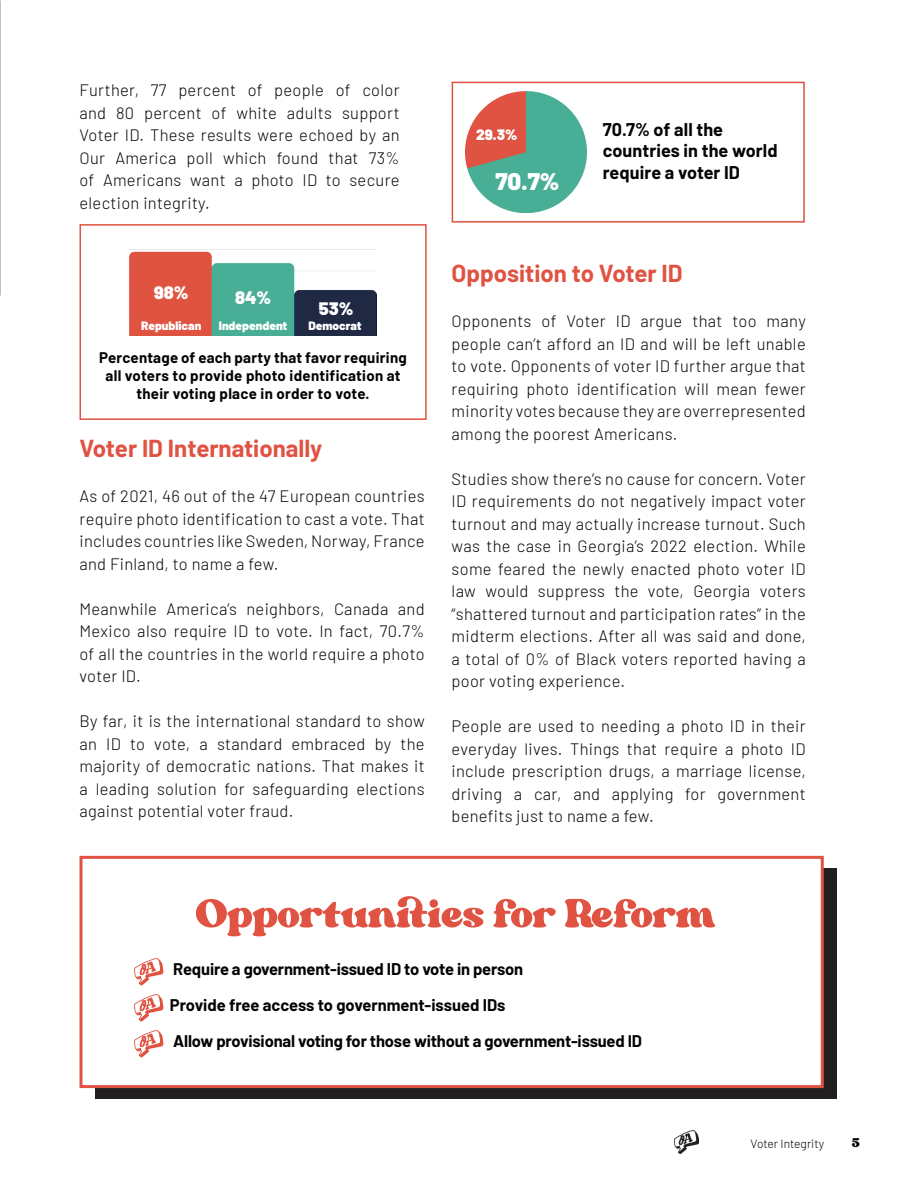
<style>
.page{position:relative;width:918px;height:1188px;background:#fff}
.page>*{position:absolute;margin:0;border:0;box-sizing:border-box;transform-origin:0 0}
.t1{font:57px "Margin";color:#e05241}
.t2{font:700 24px "Barlow";color:#e05241}
.t3{font:900 24px "Barlow";color:#fff}
.t4{font:700 18px/21.6px "Barlow";letter-spacing:.005em;color:#040503}
.t5{font:900 18px "Barlow";color:#fff}
.t6{font:18px "Margin";color:#000}
.t7{font:300 16.5px/22.5px "Barlow";letter-spacing:.02em;color:#040503;text-align:justify}
.t8{font:700 16.5px "Barlow";letter-spacing:-.01em;color:#040503}
.t9{font:700 15px/18px "Barlow";letter-spacing:.02em;color:#040503;text-align:center}
.t10{font:900 15px "Barlow";color:#fff}
.t11{font:900 12px "Barlow";color:#fff}
.t12{font:300 12px "Barlow";color:#000}
</style>
<div class="page">
<img style="left:674px;top:1130px;width:25px;height:24px">
<img style="left:130px;top:249px;width:246px;height:86px">
<div style="left:80px;top:224px;width:347px;height:196px;border:2px solid #de5240"></div>
<div style="left:96px;top:869px;width:741px;height:230px;background:#231f20"></div>
<div style="left:80px;top:856px;width:744px;height:232px;background:#fff;border:3px solid #e05241"></div>
<svg style="left:134px;top:958px;width:29px;height:28px"></svg>
<svg style="left:134px;top:994px;width:29px;height:28px"></svg>
<svg style="left:134px;top:1030px;width:29px;height:28px"></svg>
<div style="left:452px;top:82px;width:353px;height:141px;border:2px solid #de5240"></div>
<img style="left:465px;top:91px;width:121px;height:121px">
<p class="t7" style="left:80px;top:78px;width:322px">Further, 77 percent of people of color and 80 percent of white adults support Voter ID. These results were echoed by an Our America poll which found that 73% of Americans want a photo ID to secure election integrity.</p>
<p class="t5" style="left:154px;top:279px;width:36px">98%</p>
<p class="t5" style="left:235px;top:284px;width:38px">84%</p>
<p class="t5" style="left:319px;top:295px;width:36px">53%</p>
<p class="t11" style="left:141px;top:317px;width:62px">Republican</p>
<p class="t11" style="left:219px;top:317px;width:70px">Independent</p>
<p class="t11" style="left:308px;top:317px;width:55px">Democrat</p>
<p class="t9" style="left:99px;top:347px;width:309px">Percentage of each party that favor requiring all voters to provide photo identification at their voting place in order to vote.</p>
<p class="t2" style="left:80px;top:431px;width:244px">Voter ID Internationally</p>
<p class="t7" style="left:80px;top:484px;width:347px">As of 2021, 46 out of the 47 European countries require photo identification to cast a vote. That includes countries like Sweden, Norway, France and Finland, to name a few.</p>
<p class="t7" style="left:80px;top:596px;width:347px">Meanwhile America’s neighbors, Canada and Mexico also require ID to vote. In fact, 70.7% of all the countries in the world require a photo voter ID.</p>
<p class="t7" style="left:80px;top:709px;width:347px">By far, it is the international standard to show an ID to vote, a standard embraced by the majority of democratic nations. That makes it a leading solution for safeguarding elections against potential voter fraud.</p>
<p class="t10" style="left:476px;top:123px;width:43px">29.3%</p>
<p class="t3" style="left:495px;top:163px;width:66px">70.7%</p>
<p class="t4" style="left:603px;top:117px;width:176px">70.7% of all the countries in the world require a voter ID</p>
<p class="t2" style="left:452px;top:256px;width:232px">Opposition to Voter ID</p>
<p class="t7" style="left:452px;top:309px;width:356px">Opponents of Voter ID argue that too many people can’t afford an ID and will be left unable to vote. Opponents of voter ID further argue that requiring photo identification will mean fewer minority votes because they are overrepresented among the poorest Americans.</p>
<p class="t7" style="left:452px;top:466px;width:356px">Studies show there’s no cause for concern. Voter ID requirements do not negatively impact voter turnout and may actually increase turnout. Such was the case in Georgia’s 2022 election. While some feared the newly enacted photo voter ID law would suppress the vote, Georgia voters “shattered turnout and participation rates” in the midterm elections. After all was said and done, a total of 0% of Black voters reported having a poor voting experience.</p>
<p class="t7" style="left:452px;top:714px;width:356px">People are used to needing a photo ID in their everyday lives. Things that require a photo ID include prescription drugs, a marriage license, driving a car, and applying for government benefits just to name a few.</p>
<p class="t1" style="left:196px;top:886px;width:521px">Opportunities for Reform</p>
<p class="t8" style="left:173px;top:957px;width:352px">Require a government-issued ID to vote in person</p>
<p class="t8" style="left:170px;top:993px;width:337px">Provide free access to government-issued IDs</p>
<p class="t8" style="left:173px;top:1029px;width:470px">Allow provisional voting for those without a government-issued ID</p>
<p class="t12" style="left:751px;top:1135px;width:75px">Voter Integrity</p>
<p class="t6" style="left:852px;top:1135px;width:9px">5</p>
</div>
